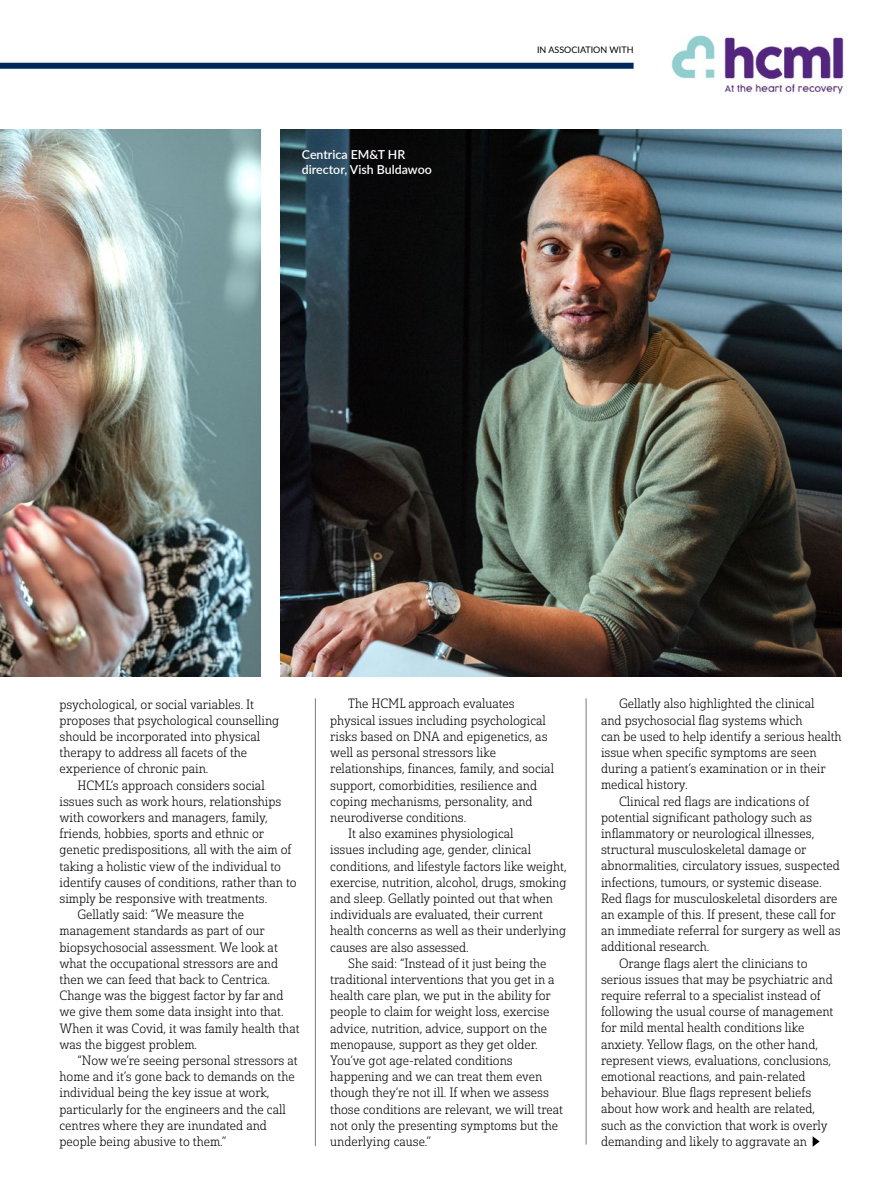
<style>
.page{position:relative;width:893px;height:1191px;background:#fff}
.page>*{position:absolute;margin:0;border:0;box-sizing:border-box;transform-origin:0 0}
.t1{font:13.2px/16.2px "Solitas Slab Nor Lig";color:#000}
.t2{font:600 12.3px/15.3px "Lato";color:#fff}
.t3{font:9px "Lato";color:#000}
</style>
<div class="page">
<hr style="left:315px;top:698px;width:1px;height:448px;background:#7c7b7b">
<hr style="left:586px;top:698px;width:1px;height:446px;background:#7c7b7b">
<div style="left:0;top:63px;width:634px;height:6px;background:#002a5a"></div>
<svg style="left:813px;top:1136px;width:7px;height:10px"></svg>
<img style="left:671px;top:35px;width:173px;height:59px">
<img style="left:281px;top:129px;width:561px;height:547px">
<img style="left:0;top:129px;width:261px;height:547px">
<p class="t2" style="left:302px;top:146px;width:131px">Centrica EM&amp;T HR director, Vish Buldawoo</p>
<p class="t3" style="left:537px;top:44px;width:98px">IN ASSOCIATION WITH</p>
<p class="t1" style="left:60px;top:696px;width:221px">psychological, or social variables. It proposes that psychological counselling should be incorporated into physical therapy to address all facets of the experience of chronic pain.</p>
<p class="t1" style="left:78px;top:777px;width:189px">HCML’s approach considers social</p>
<p class="t1" style="left:60px;top:793px;width:223px">issues such as work hours, relationships</p>
<p class="t1" style="left:60px;top:809px;width:210px">with coworkers and managers, family,</p>
<p class="t1" style="left:60px;top:826px;width:206px">friends, hobbies, sports and ethnic or</p>
<p class="t1" style="left:60px;top:842px;width:233px">genetic predispositions, all with the aim of</p>
<p class="t1" style="left:60px;top:858px;width:223px">taking a holistic view of the individual to</p>
<p class="t1" style="left:60px;top:874px;width:239px">identify causes of conditions, rather than to</p>
<p class="t1" style="left:60px;top:890px;width:209px">simply be responsive with treatments.</p>
<p class="t1" style="left:78px;top:907px;width:168px">Gellatly said: “We measure the</p>
<p class="t1" style="left:60px;top:923px;width:207px">management standards as part of our</p>
<p class="t1" style="left:60px;top:939px;width:220px">biopsychosocial assessment. We look at</p>
<p class="t1" style="left:60px;top:955px;width:220px">what the occupational stressors are and</p>
<p class="t1" style="left:60px;top:971px;width:212px">then we can feed that back to Centrica.</p>
<p class="t1" style="left:60px;top:987px;width:225px">Change was the biggest factor by far and</p>
<p class="t1" style="left:60px;top:1004px;width:226px">we give them some data insight into that.</p>
<p class="t1" style="left:60px;top:1020px;width:241px">When it was Covid, it was family health that</p>
<p class="t1" style="left:60px;top:1036px;width:139px">was the biggest problem.</p>
<p class="t1" style="left:78px;top:1052px;width:222px">“Now we’re seeing personal stressors at</p>
<p class="t1" style="left:60px;top:1068px;width:237px">home and it’s gone back to demands on the</p>
<p class="t1" style="left:60px;top:1085px;width:211px">individual being the key issue at work,</p>
<p class="t1" style="left:60px;top:1101px;width:228px">particularly for the engineers and the call</p>
<p class="t1" style="left:60px;top:1117px;width:209px">centres where they are inundated and</p>
<p class="t1" style="left:60px;top:1133px;width:168px">people being abusive to them.”</p>
<p class="t1" style="left:348px;top:696px;width:168px">The HCML approach evaluates</p>
<p class="t1" style="left:330px;top:712px;width:217px">physical issues including psychological</p>
<p class="t1" style="left:330px;top:728px;width:219px">risks based on DNA and epigenetics, as</p>
<p class="t1" style="left:330px;top:744px;width:167px">well as personal stressors like</p>
<p class="t1" style="left:330px;top:761px;width:225px">relationships, finances, family, and social</p>
<p class="t1" style="left:330px;top:777px;width:208px">support, comorbidities, resilience and</p>
<p class="t1" style="left:330px;top:793px;width:204px">coping mechanisms, personality, and</p>
<p class="t1" style="left:330px;top:809px;width:138px">neurodiverse conditions.</p>
<p class="t1" style="left:348px;top:825px;width:167px">It also examines physiological</p>
<p class="t1" style="left:330px;top:842px;width:202px">issues including age, gender, clinical</p>
<p class="t1" style="left:330px;top:858px;width:238px">conditions, and lifestyle factors like weight,</p>
<p class="t1" style="left:330px;top:874px;width:238px">exercise, nutrition, alcohol, drugs, smoking</p>
<p class="t1" style="left:330px;top:890px;width:224px">and sleep. Gellatly pointed out that when</p>
<p class="t1" style="left:330px;top:906px;width:214px">individuals are evaluated, their current</p>
<p class="t1" style="left:330px;top:923px;width:237px">health concerns as well as their underlying</p>
<p class="t1" style="left:330px;top:939px;width:140px">causes are also assessed.</p>
<p class="t1" style="left:348px;top:955px;width:200px">She said: “Instead of it just being the</p>
<p class="t1" style="left:330px;top:971px;width:226px">traditional interventions that you get in a</p>
<p class="t1" style="left:330px;top:987px;width:222px">health care plan, we put in the ability for</p>
<p class="t1" style="left:330px;top:1004px;width:221px">people to claim for weight loss, exercise</p>
<p class="t1" style="left:330px;top:1020px;width:218px">advice, nutrition, advice, support on the</p>
<p class="t1" style="left:330px;top:1036px;width:209px">menopause, support as they get older.</p>
<p class="t1" style="left:330px;top:1052px;width:184px">You’ve got age-related conditions</p>
<p class="t1" style="left:330px;top:1068px;width:213px">happening and we can treat them even</p>
<p class="t1" style="left:330px;top:1085px;width:220px">though they’re not ill. If when we assess</p>
<p class="t1" style="left:330px;top:1101px;width:234px">those conditions are relevant, we will treat</p>
<p class="t1" style="left:330px;top:1117px;width:230px">not only the presenting symptoms but the</p>
<p class="t1" style="left:330px;top:1133px;width:102px">underlying cause.”</p>
<p class="t1" style="left:619px;top:696px;width:197px">Gellatly also highlighted the clinical</p>
<p class="t1" style="left:601px;top:712px;width:203px">and psychosocial flag systems which</p>
<p class="t1" style="left:601px;top:728px;width:242px">can be used to help identify a serious health</p>
<p class="t1" style="left:601px;top:744px;width:217px">issue when specific symptoms are seen</p>
<p class="t1" style="left:601px;top:761px;width:226px">during a patient’s examination or in their</p>
<p class="t1" style="left:601px;top:777px;width:88px">medical history.</p>
<p class="t1" style="left:619px;top:793px;width:192px">Clinical red flags are indications of</p>
<p class="t1" style="left:601px;top:809px;width:212px">potential significant pathology such as</p>
<p class="t1" style="left:601px;top:825px;width:215px">inflammatory or neurological illnesses,</p>
<p class="t1" style="left:601px;top:842px;width:207px">structural musculoskeletal damage or</p>
<p class="t1" style="left:601px;top:858px;width:240px">abnormalities, circulatory issues, suspected</p>
<p class="t1" style="left:601px;top:874px;width:222px">infections, tumours, or systemic disease.</p>
<p class="t1" style="left:601px;top:890px;width:238px">Red flags for musculoskeletal disorders are</p>
<p class="t1" style="left:601px;top:906px;width:236px">an example of this. If present, these call for</p>
<p class="t1" style="left:601px;top:922px;width:241px">an immediate referral for surgery as well as</p>
<p class="t1" style="left:601px;top:939px;width:110px">additional research.</p>
<p class="t1" style="left:619px;top:955px;width:190px">Orange flags alert the clinicians to</p>
<p class="t1" style="left:601px;top:971px;width:233px">serious issues that may be psychiatric and</p>
<p class="t1" style="left:601px;top:987px;width:221px">require referral to a specialist instead of</p>
<p class="t1" style="left:601px;top:1003px;width:234px">following the usual course of management</p>
<p class="t1" style="left:601px;top:1020px;width:205px">for mild mental health conditions like</p>
<p class="t1" style="left:601px;top:1036px;width:219px">anxiety. Yellow flags, on the other hand,</p>
<p class="t1" style="left:601px;top:1052px;width:232px">represent views, evaluations, conclusions,</p>
<p class="t1" style="left:601px;top:1068px;width:206px">emotional reactions, and pain-related</p>
<p class="t1" style="left:601px;top:1084px;width:212px">behaviour. Blue flags represent beliefs</p>
<p class="t1" style="left:601px;top:1101px;width:216px">about how work and health are related,</p>
<p class="t1" style="left:601px;top:1117px;width:228px">such as the conviction that work is overly</p>
<p class="t1" style="left:601px;top:1133px;width:207px">demanding and likely to aggravate an</p>
</div>
